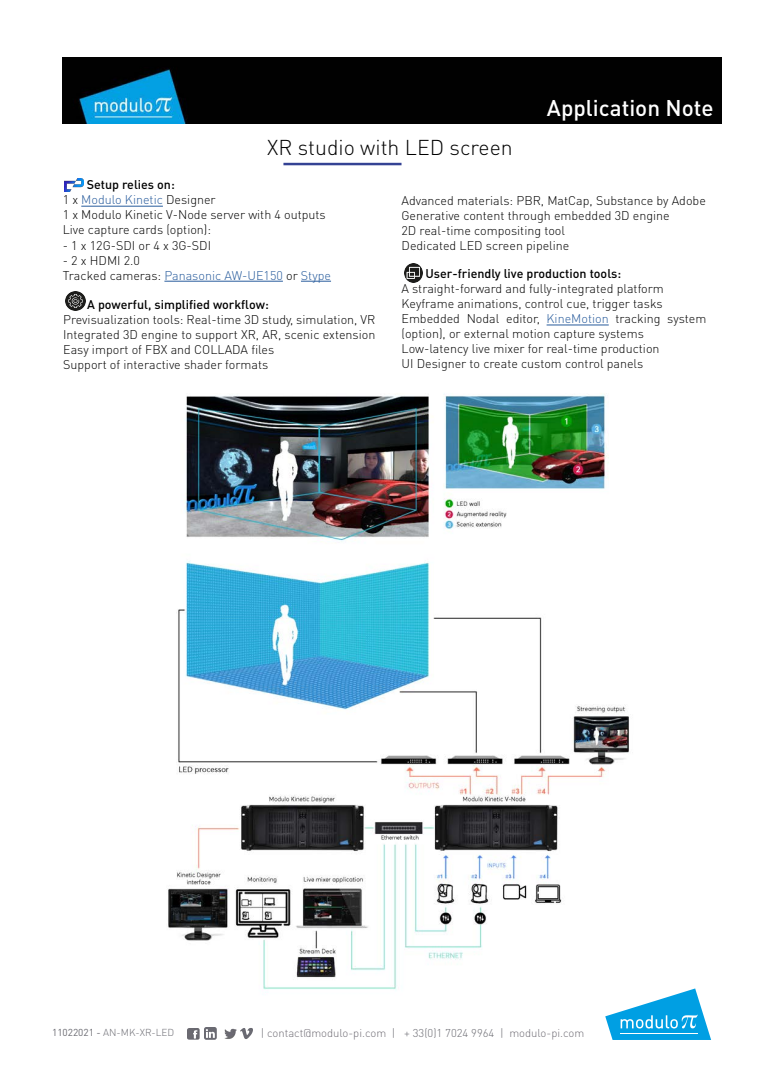
<style>
.page{position:relative;width:780px;height:1088px;background:#fff}
.page>*{position:absolute;margin:0;border:0;box-sizing:border-box;transform-origin:0 0}
.t1{font:500 22.5px "DIN Pro";color:#fff}
.t2{font:300 21.25px "DIN Pro";color:#000}
.t3{font:300 12.5px/15px "DIN Pro";color:#000}
.t4{font:500 12.5px "DIN Pro";color:#000}
.t5{font:300 12.5px "DIN Pro";color:#275b9c}
.t6{font:300 11.25px "DIN Pro";color:#706d75}
.t7{font:300 10px "DIN Pro";color:#6b6b72}
.s1{color:#000}
.s2{color:#275b9c}
.s3{font-weight:400}
.s4{color:#6b6b72}
</style>
<div class="page">
<img style="left:224px;top:1028px;width:13px;height:11px">
<svg style="left:187px;top:1028px;width:12px;height:12px"></svg>
<svg style="left:205px;top:1028px;width:12px;height:12px"></svg>
<svg style="left:241px;top:1028px;width:12px;height:11px"></svg>
<svg style="left:605px;top:988px;width:106px;height:52px"></svg>
<hr style="left:620px;top:1033px;width:77px;height:1px;background:#fff">
<img style="left:168px;top:393px;width:469px;height:604px">
<hr style="left:283px;top:163px;width:118px;height:2px;background:#344294">
<img style="left:63px;top:57px;width:658px;height:66px">
<hr style="left:81px;top:206px;width:82px;height:1px;background:#275b9c">
<hr style="left:164px;top:281px;width:119px;height:1px;background:#275b9c">
<hr style="left:301px;top:281px;width:30px;height:1px;background:#275b9c">
<hr style="left:546px;top:325px;width:62px;height:1px;background:#275b9c">
<img style="left:404px;top:263px;width:18px;height:19px">
<img style="left:66px;top:292px;width:19px;height:18px">
<img style="left:64px;top:179px;width:20px;height:12px">
<p class="t2" style="left:267px;top:134px;width:247px">XR studio with LED screen</p>
<p class="t1" style="left:547px;top:93px;width:168px">Application Note</p>
<p class="t4" style="left:87px;top:177px;width:89px">Setup relies on:</p>
<p class="t5" style="left:63px;top:192px;width:154px"><span class="s1">1 x</span> Modulo Kinetic <span class="s1">Designer</span></p>
<p class="t3" style="left:63px;top:207px;width:264px">1 x Modulo Kinetic V-Node server with 4 outputs</p>
<p class="t3" style="left:63px;top:222px;width:150px">Live capture cards (option):</p>
<p class="t3" style="left:63px;top:237px;width:150px">- 1 x 12G-SDI or 4 x 3G-SDI</p>
<p class="t3" style="left:63px;top:252px;width:79px">- 2 x HDMI 2.0</p>
<p class="t5" style="left:63px;top:267px;width:270px"><span class="s1">Tracked cameras:</span> Panasonic AW-UE150 <span class="s1">or</span> Stype</p>
<p class="t4" style="left:425px;top:266px;width:197px">User-friendly live production tools:</p>
<p class="t3" style="left:401px;top:281px;width:264px">A straight-forward and fully-integrated platform</p>
<p class="t3" style="left:401px;top:296px;width:263px">Keyframe animations, control cue, trigger tasks</p>
<p class="t3" style="left:401px;top:311px;width:306px">Embedded Nodal editor, <span class="s2">KineMotion</span> tracking system (option), or external motion capture systems</p>
<p class="t3" style="left:401px;top:341px;width:259px">Low-latency live mixer for real-time production</p>
<p class="t3" style="left:401px;top:356px;width:243px">UI Designer to create custom control panels</p>
<p class="t3" style="left:401px;top:193px;width:306px">Advanced materials: PBR, MatCap, Substance by Adobe</p>
<p class="t3" style="left:401px;top:208px;width:270px">Generative content through embedded 3D engine</p>
<p class="t3" style="left:401px;top:223px;width:165px">2D real-time compositing tool</p>
<p class="t3" style="left:401px;top:238px;width:169px">Dedicated LED screen pipeline</p>
<p class="t4" style="left:87px;top:296px;width:183px">A powerful, simplified workflow:</p>
<p class="t3" style="left:63px;top:311px;width:313px">Previsualization tools: Real-time 3D study, simulation, VR</p>
<p class="t3" style="left:63px;top:326px;width:314px">Integrated 3D engine to support XR, AR, scenic extension<br>Easy import of FBX and COLLADA files</p>
<p class="t3" style="left:63px;top:356px;width:207px">Support of interactive shader formats</p>
<p class="t7" style="left:52px;top:1026px;width:124px"><span class="s3">11022021 -</span> AN-MK-XR-LED</p>
<p class="t6" style="left:261px;top:1026px;width:325px"><span class="s4">|</span> contact@modulo-pi.com <span class="s4">| + 33(0)1 7024 9964 |</span> modulo-pi.com</p>
</div>
